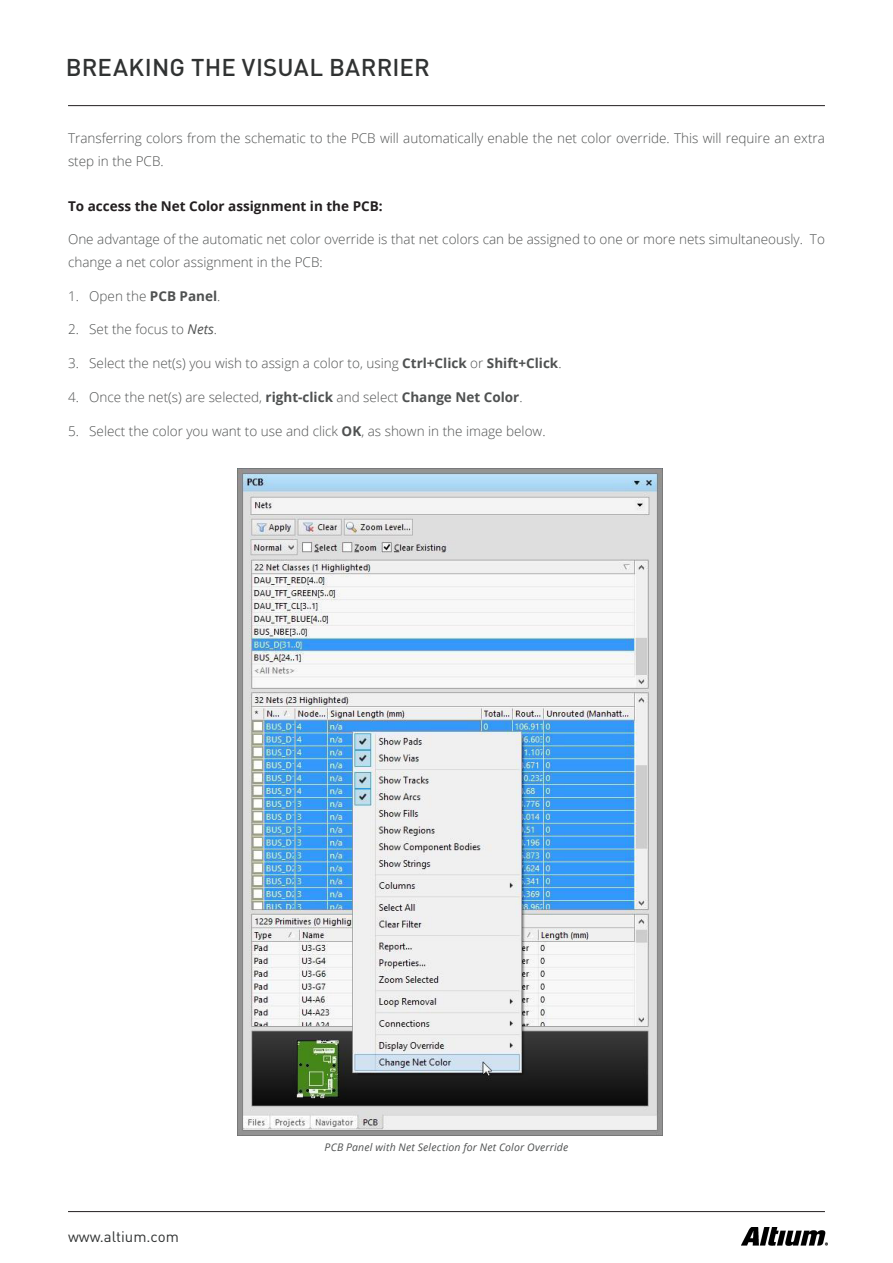
<style>
.page{position:relative;width:893px;height:1263px;background:#fff}
.page>*{position:absolute;margin:0;border:0;box-sizing:border-box;transform-origin:0 0}
.t1{font:500 24px "DIN Pro";letter-spacing:.005em;color:#303232}
.t2{font:15px "DIN Pro";color:#303232}
.Basic_Content{font:300 13.5px/22.5px "Open Sans";color:#4f5151}
.Basic_Title{font:700 13.5px "Open Sans";color:#231f20}
.t3{font:italic 10.5px "Open Sans";letter-spacing:.02em;color:#4f5151}
.s1{font-weight:700}
.s2{font-weight:400;font-style:italic}
</style>
<div class="page">
<img style="left:742px;top:1227px;width:85px;height:19px">
<hr style="left:68px;top:1211px;width:757px;height:1px;background:#231f20">
<hr style="left:68px;top:105px;width:757px;height:1px;background:#231f20">
<img style="left:237px;top:469px;width:425px;height:666px">
<h1 class="t1" style="left:66px;top:51px;width:365px">BREAKING THE VISUAL BARRIER</h1>
<p class="Basic_Content" style="left:68px;top:127px;width:758px">Transferring colors from the schematic to the PCB will automatically enable the net color override. This will require an extra step in the PCB.</p>
<p class="Basic_Title" style="left:68px;top:196px;width:316px">To access the Net Color assignment in the PCB:</p>
<p class="Basic_Content" style="left:68px;top:228px;width:758px">One advantage of the automatic net color override is that net colors can be assigned to one or more nets simultaneously. To change a net color assignment in the PCB:</p>
<p class="Basic_Content" style="left:68px;top:284px;width:154px">1. Open the <span class="s1">PCB Panel</span>.</p>
<p class="Basic_Content" style="left:68px;top:318px;width:151px">2. Set the focus to <span class="s2">Nets</span>.</p>
<p class="Basic_Content" style="left:68px;top:352px;width:495px">3. Select the net(s) you wish to assign a color to, using <span class="s1">Ctrl+Click</span> or <span class="s1">Shift+Click</span>.</p>
<p class="Basic_Content" style="left:68px;top:385px;width:456px">4. Once the net(s) are selected, <span class="s1">right-click</span> and select <span class="s1">Change Net Color</span>.</p>
<p class="Basic_Content" style="left:68px;top:419px;width:479px">5. Select the color you want to use and click <span class="s1">OK</span>, as shown in the image below.</p>
<p class="t2" style="left:68px;top:1226px;width:112px">www.altium.com</p>
<p class="t3" style="left:325px;top:1140px;width:245px">PCB Panel with Net Selection for Net Color Override</p>
</div>
